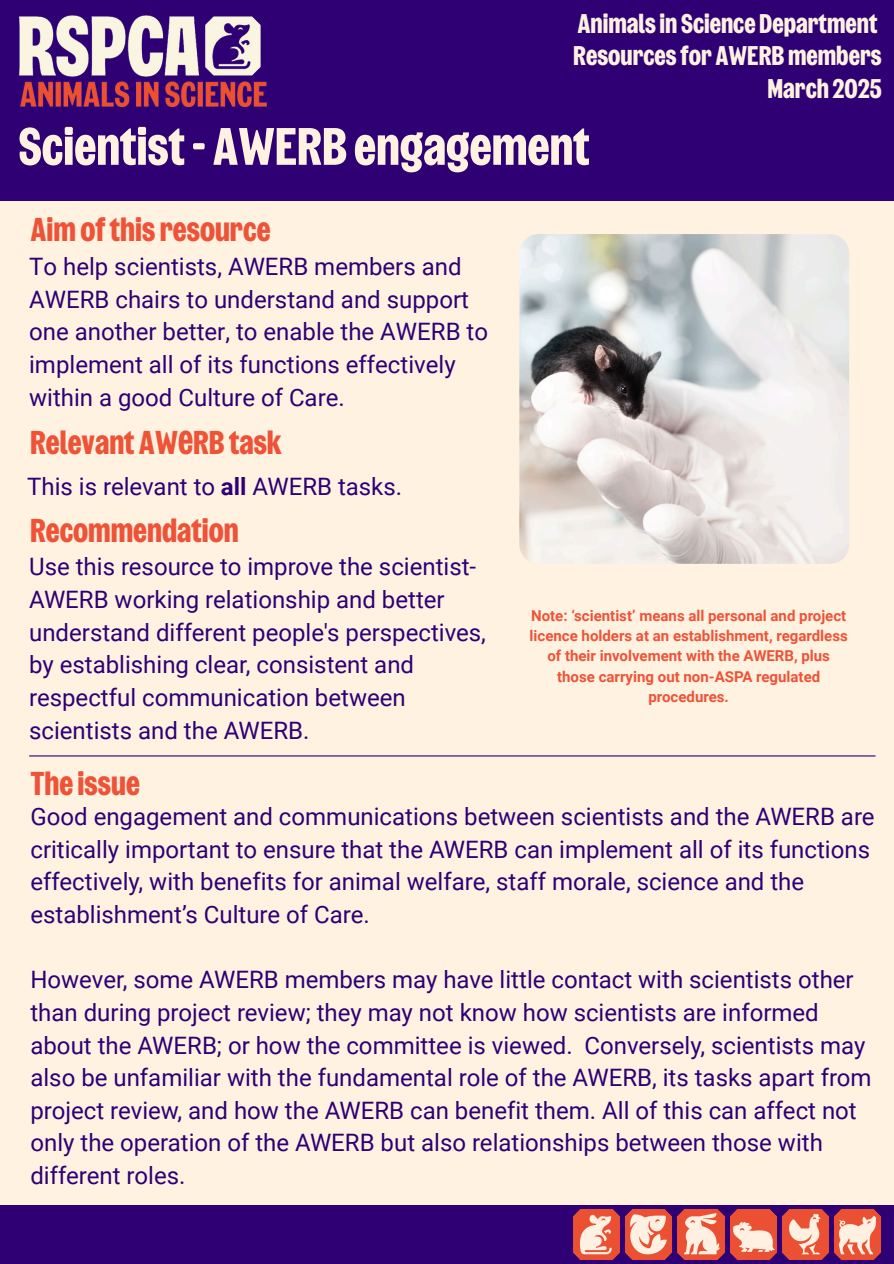
<style>
.page{position:relative;width:894px;height:1264px;background:#fff}
.page>*{position:absolute;margin:0;border:0;box-sizing:border-box;transform-origin:0 0}
.t1{font:700 52.5px "Wilberforce Sans";color:#fff2e1}
.t2{font:33px "Wilberforce Sans Bold Unicase";color:#ee5337}
.t3{font:700 27px "Wilberforce Sans";color:#fff2e1}
.t4{font:24px/32.7px "Roboto";color:#2f0074}
.t5{font:700 15px/20.2px "Roboto";color:#ee5337;text-align:center}
.s1{font-weight:700}
</style>
<div class="page">
<div style="left:0;top:0;width:893px;height:1263px;background:#fff2e1"></div>
<div style="left:0;top:0;width:893px;height:200px;background:#2f0074"></div>
<img style="left:19px;top:15px;width:248px;height:93px">
<hr style="left:29px;top:755px;width:846px;height:1px;background:#2f0074">
<img style="left:519px;top:234px;width:329px;height:330px">
<div style="left:0;top:1205px;width:893px;height:58px;background:#2f0074"></div>
<img style="left:625px;top:1209px;width:46px;height:50px">
<img style="left:782px;top:1209px;width:46px;height:50px">
<img style="left:677px;top:1209px;width:46px;height:50px">
<img style="left:834px;top:1209px;width:46px;height:50px">
<img style="left:573px;top:1209px;width:46px;height:50px">
<img style="left:730px;top:1209px;width:46px;height:50px">
<h3 class="t3" style="left:577px;top:4px;width:301px">Animals in Science Department</h3>
<h2 class="t3" style="left:573px;top:36px;width:310px">Resources for AWERBmembers</h2>
<h3 class="t1" style="left:18px;top:109px;width:572px">Scientist- AWERB engagement</h3>
<h1 class="t2" style="left:30px;top:207px;width:241px">Aimofthis resource</h1>
<h2 class="t4" style="left:29px;top:250px;width:460px">To help scientists, AWERB members and AWERB chairs to understand and support one another better, to enable the AWERB to implement all of its functions effectively within a good Culture of Care.</h2>
<h4 class="t2" style="left:30px;top:419px;width:253px">Relevant AWERB task</h4>
<h4 class="t4" style="left:27px;top:470px;width:376px">This is relevant to <span class="s1">all</span> AWERB tasks.</h4>
<h2 class="t2" style="left:30px;top:507px;width:210px">Recommendation</h2>
<h3 class="t3" style="left:767px;top:69px;width:116px">March 2025</h3>
<p class="t4" style="left:29px;top:551px;width:458px">Use this resource to improve the scientist-AWERB working relationship and better understand different people's perspectives, by establishing clear, consistent and respectful communication between scientists and the AWERB.</p>
<h4 class="t2" style="left:30px;top:760px;width:111px">The issue</h4>
<p class="t5" style="left:529px;top:605px;width:319px">Note: ‘scientist’ means all personal and project licence holders at an establishment, regardless of their involvement with the AWERB, plus those carrying out non-ASPA regulated procedures.</p>
<p class="t4" style="left:30px;top:800px;width:845px">Good engagement and communications between scientists and the AWERB are critically important to ensure that the AWERB can implement all of its functions effectively, with benefits for animal welfare, staff morale, science and the establishment’s Culture of Care.</p>
<h2 class="t4" style="left:30px;top:963px;width:842px">However, some AWERB members may have little contact with scientists other than during project review; they may not know how scientists are informed about the AWERB; or how the committee is viewed. Conversely, scientists may also be unfamiliar with the fundamental role of the AWERB, its tasks apart from project review, and how the AWERB can benefit them. All of this can affect not only the operation of the AWERB but also relationships between those with different roles.</h2>
</div>
